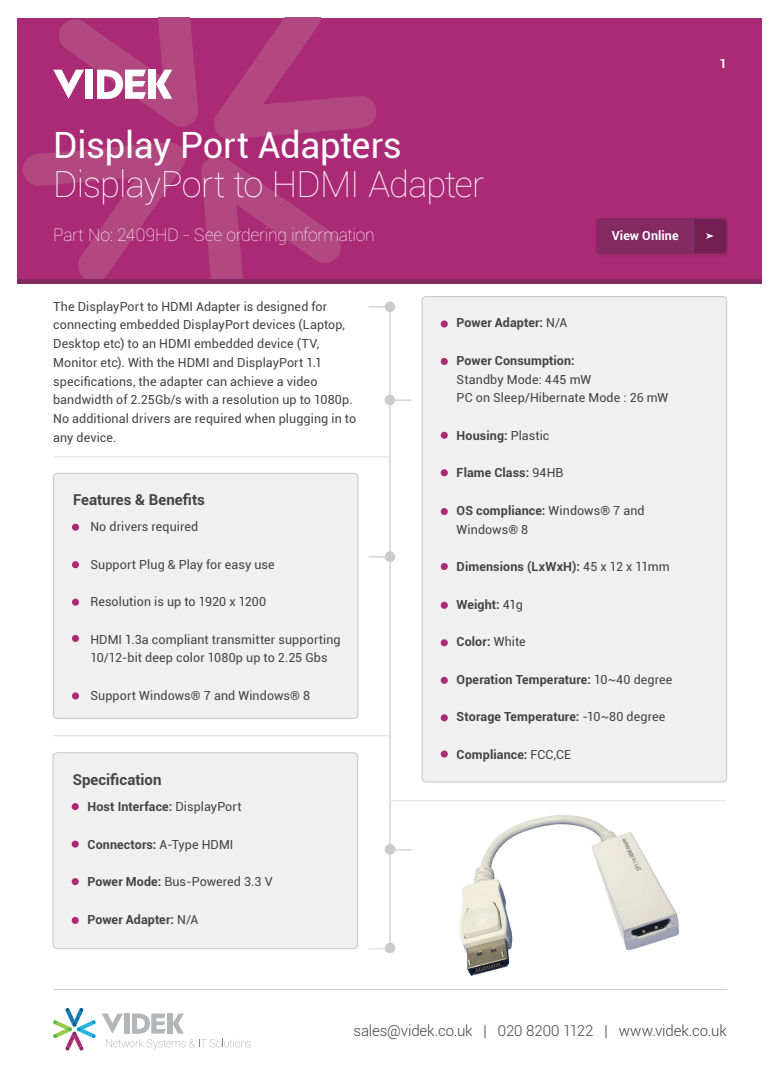
<style>
.page{position:relative;width:780px;height:1088px;background:#fff}
.page>*{position:absolute;margin:0;border:0;box-sizing:border-box;transform-origin:0 0}
.t1{font:100 36.25px "Roboto";letter-spacing:-.02em;color:#fff}
.t2{font:36.25px "Roboto";letter-spacing:-.01em;color:#fff}
.t3{font:100 17.5px "Roboto";letter-spacing:-.015em;color:#fff}
.t4{font:300 15px "Roboto";letter-spacing:-.005em;color:#434343}
.t5{font:700 15px "Roboto";color:#434343}
.t6{font:12.5px/18.8px "Roboto";letter-spacing:.005em;color:#434343}
.t7{font:700 12.5px "Roboto";letter-spacing:.01em;color:#434343}
.t8{font:700 12.5px "Roboto";letter-spacing:.005em;color:#fff}
.s1{font-weight:400}
.s2{font-weight:700}
</style>
<div class="page">
<div style="left:18px;top:262px;width:744px;height:22px;background:#842961"></div>
<div style="left:18px;top:18px;width:744px;height:261px;background:#ab2a75"></div>
<svg style="left:214px;top:18px;width:162px;height:121px"></svg>
<svg style="left:201px;top:156px;width:140px;height:123px"></svg>
<svg style="left:23px;top:142px;width:162px;height:137px"></svg>
<svg style="left:53px;top:18px;width:145px;height:109px"></svg>
<div style="left:148px;top:70px;width:8px;height:29px;background:#fff"></div>
<div style="left:594px;top:218px;width:135px;height:40px;background:#a0296e"></div>
<div style="left:596px;top:218px;width:130px;height:36px;background:#842961;border-radius:4px"></div>
<div style="left:596px;top:218px;width:130px;height:36px;border:1px solid #842961;border-radius:4px"></div>
<svg style="left:693px;top:218px;width:34px;height:36px"></svg>
<svg style="left:53px;top:1008px;width:43px;height:42px"></svg>
<svg style="left:102px;top:1013px;width:149px;height:36px"></svg>
<hr style="left:53px;top:989px;width:673px;height:1px;background:#cacbcc">
<div style="left:53px;top:473px;width:305px;height:245px;background:#f0f0f0;border-radius:4px"></div>
<div style="left:53px;top:473px;width:305px;height:246px;border:1px solid #c8c5c3;border-radius:4px"></div>
<div style="left:72px;top:524px;width:7px;height:7px;background:#ab2a75;border-radius:50%"></div>
<div style="left:72px;top:561px;width:7px;height:7px;background:#ab2a75;border-radius:50%"></div>
<div style="left:72px;top:599px;width:7px;height:7px;background:#ab2a75;border-radius:50%"></div>
<div style="left:72px;top:635px;width:7px;height:7px;background:#ab2a75;border-radius:50%"></div>
<hr style="left:389px;top:307px;width:1px;height:641px;background:#cacbcc">
<div style="left:384px;top:301px;width:11px;height:11px;background:#cacbcc;border-radius:50%"></div>
<svg style="left:369px;top:306px;width:15px;height:1px"></svg>
<hr style="left:53px;top:456px;width:337px;height:1px;background:#e2e3e3">
<svg style="left:368px;top:948px;width:16px;height:1px"></svg>
<div style="left:384px;top:395px;width:11px;height:10px;background:#cacbcc;border-radius:50%"></div>
<hr style="left:390px;top:399px;width:21px;height:2px;background:#cacbcc">
<div style="left:384px;top:551px;width:11px;height:11px;background:#cacbcc;border-radius:50%"></div>
<svg style="left:369px;top:556px;width:15px;height:1px"></svg>
<hr style="left:53px;top:735px;width:337px;height:1px;background:#e2e3e3">
<div style="left:384px;top:943px;width:11px;height:10px;background:#cacbcc;border-radius:50%"></div>
<div style="left:53px;top:753px;width:304px;height:195px;background:#f0f0f0;border-radius:4px"></div>
<div style="left:53px;top:752px;width:305px;height:197px;border:1px solid #c8c5c3;border-radius:4px"></div>
<div style="left:72px;top:840px;width:7px;height:8px;background:#ab2a75;border-radius:50%"></div>
<div style="left:72px;top:803px;width:7px;height:7px;background:#ab2a75;border-radius:50%"></div>
<div style="left:72px;top:692px;width:7px;height:7px;background:#ab2a75;border-radius:50%"></div>
<div style="left:422px;top:297px;width:304px;height:485px;background:#f0f0f0;border-radius:4px"></div>
<div style="left:422px;top:296px;width:304px;height:486px;border:1px solid #c8c5c3;border-radius:4px"></div>
<div style="left:440px;top:358px;width:8px;height:7px;background:#ab2a75;border-radius:50%"></div>
<div style="left:440px;top:432px;width:8px;height:7px;background:#ab2a75;border-radius:50%"></div>
<div style="left:440px;top:469px;width:8px;height:7px;background:#ab2a75;border-radius:50%"></div>
<div style="left:440px;top:508px;width:8px;height:7px;background:#ab2a75;border-radius:50%"></div>
<div style="left:440px;top:563px;width:8px;height:7px;background:#ab2a75;border-radius:50%"></div>
<div style="left:440px;top:602px;width:8px;height:7px;background:#ab2a75;border-radius:50%"></div>
<div style="left:440px;top:320px;width:8px;height:7px;background:#ab2a75;border-radius:50%"></div>
<div style="left:72px;top:878px;width:7px;height:7px;background:#ab2a75;border-radius:50%"></div>
<div style="left:72px;top:917px;width:7px;height:7px;background:#ab2a75;border-radius:50%"></div>
<svg style="left:440px;top:750px;width:8px;height:7px"></svg>
<div style="left:440px;top:714px;width:8px;height:7px;background:#ab2a75;border-radius:50%"></div>
<div style="left:440px;top:677px;width:8px;height:7px;background:#ab2a75;border-radius:50%"></div>
<div style="left:440px;top:639px;width:8px;height:7px;background:#ab2a75;border-radius:50%"></div>
<img style="left:460px;top:815px;width:220px;height:161px">
<hr style="left:389px;top:800px;width:336px;height:1px;background:#e2e3e3">
<div style="left:384px;top:844px;width:11px;height:10px;background:#cacbcc;border-radius:50%"></div>
<svg style="left:384px;top:849px;width:27px;height:1px"></svg>
<h1 class="t2" style="left:53px;top:120px;width:350px">Display Port Adapters</h1>
<h1 class="t1" style="left:53px;top:159px;width:432px">DisplayPort to HDMI Adapter</h1>
<h2 class="t3" style="left:53px;top:222px;width:323px">Part No: 2409HD - See ordering information</h2>
<p class="t8" style="left:611px;top:227px;width:68px">View Online</p>
<p class="t6" style="left:53px;top:296px;width:304px">The DisplayPort to HDMI Adapter is designed for connecting embedded DisplayPort devices (Laptop, Desktop etc) to an HDMI embedded device (TV, Monitor etc). With the HDMI and DisplayPort 1.1 specifications, the adapter can achieve a video bandwidth of 2.25Gb/s with a resolution up to 1080p.<br>No additional drivers are required when plugging in to any device.</p>
<p class="t5" style="left:73px;top:489px;width:133px">Features &amp; Benefits</p>
<p class="t6" style="left:90px;top:517px;width:109px">No drivers required</p>
<p class="t6" style="left:90px;top:554px;width:186px">Support Plug &amp; Play for easy use</p>
<p class="t6" style="left:90px;top:592px;width:177px">Resolution is up to 1920 x 1200</p>
<p class="t6" style="left:90px;top:629px;width:252px">HDMI 1.3a compliant transmitter supporting<br>10/12-bit deep color 1080p up to 2.25 Gbs</p>
<p class="t6" style="left:90px;top:685px;width:221px">Support Windows® 7 and Windows® 8</p>
<p class="t5" style="left:73px;top:769px;width:90px">Specification</p>
<p class="t7" style="left:88px;top:798px;width:155px">Host Interface: <span class="s1">DisplayPort</span></p>
<p class="t7" style="left:88px;top:835px;width:147px">Connectors: <span class="s1">A-Type HDMI</span></p>
<p class="t6" style="left:88px;top:872px;width:186px"><span class="s2">Power Mode:</span> Bus-Powered 3.3 V</p>
<p class="t7" style="left:88px;top:910px;width:112px">Power Adapter: <span class="s1">N/A</span></p>
<p class="t7" style="left:456px;top:314px;width:112px">Power Adapter: <span class="s1">N/A</span></p>
<p class="t7" style="left:456px;top:352px;width:119px">Power Consumption:</p>
<p class="t6" style="left:456px;top:369px;width:213px">Standby Mode: 445 mW<br>PC on Sleep/Hibernate Mode : 26 mW</p>
<p class="t7" style="left:456px;top:427px;width:94px">Housing: <span class="s1">Plastic</span></p>
<p class="t7" style="left:456px;top:464px;width:108px">Flame Class: <span class="s1">94HB</span></p>
<p class="t6" style="left:456px;top:501px;width:189px"><span class="s2">OS compliance:</span> Windows® 7 and<br>Windows® 8</p>
<p class="t7" style="left:456px;top:558px;width:215px">Dimensions (LxWxH): <span class="s1">45 x 12 x 11mm</span></p>
<p class="t7" style="left:456px;top:595px;width:68px">Weight: <span class="s1">41g</span></p>
<p class="t7" style="left:456px;top:633px;width:71px">Color: <span class="s1">White</span></p>
<p class="t7" style="left:456px;top:670px;width:217px">Operation Temperature: <span class="s1">10~40 degree</span></p>
<p class="t7" style="left:456px;top:708px;width:210px">Storage Temperature: <span class="s1">-10~80 degree</span></p>
<p class="t7" style="left:456px;top:745px;width:116px">Compliance: <span class="s1">FCC,CE</span></p>
<p class="t8" style="left:719px;top:55px;width:9px">1</p>
<p class="t4" style="left:353px;top:1020px;width:374px">sales@videk.co.uk | 020 8200 1122 | www.videk.co.uk</p>
</div>
